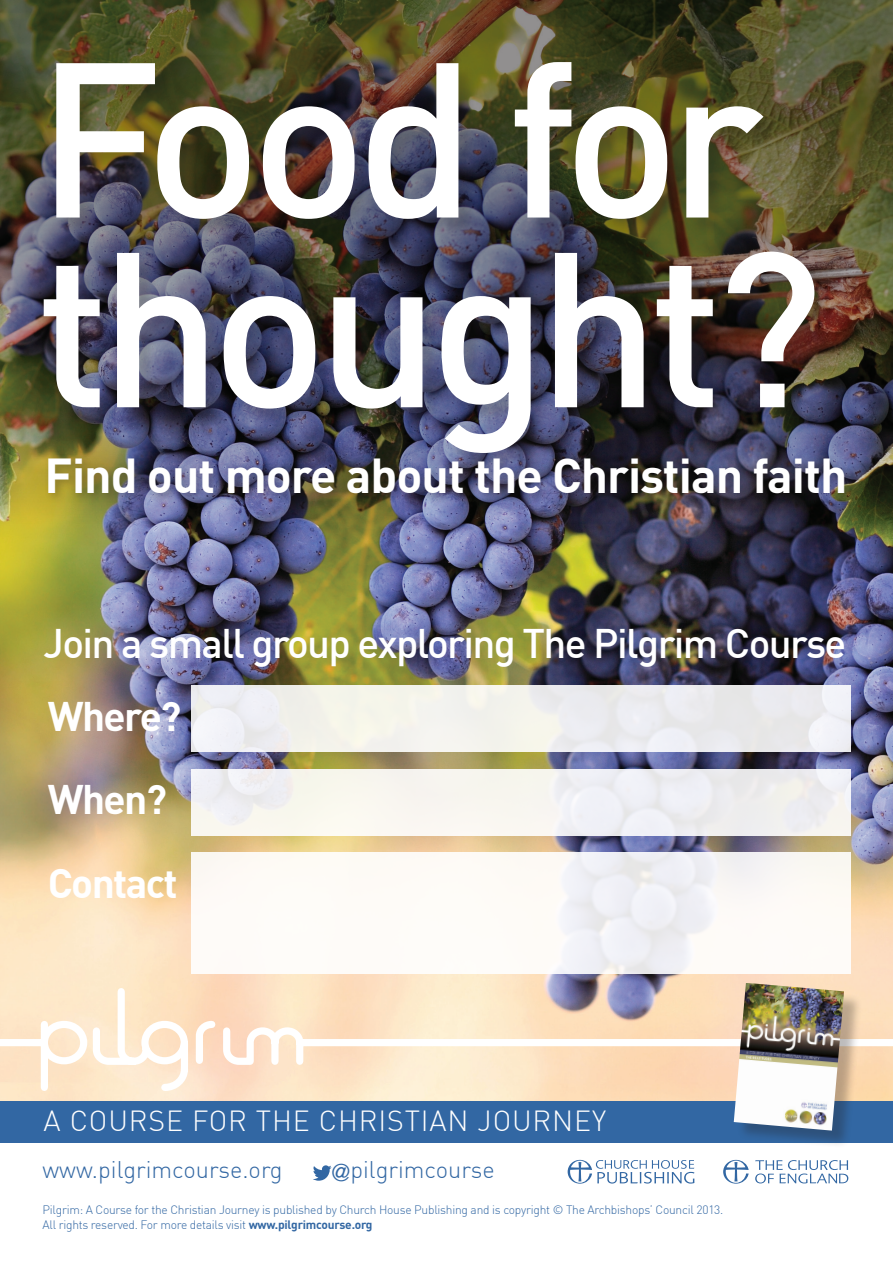
<style>
.page{position:relative;width:893px;height:1263px;background:#fff}
.page>*{position:absolute;margin:0;border:0;box-sizing:border-box;transform-origin:0 0}
.t1{font:500 216.75px/189.8px "DIN";letter-spacing:-.05em;color:#fff}
.t2{font:700 48px "DIN";letter-spacing:-.02em;color:#fff}
.t3{font:500 40.5px "DIN";letter-spacing:-.04em;color:#fff}
.t4{font:700 40.5px "DIN";letter-spacing:-.04em;color:#fff}
.t5{font:300 28.5px "DIN";letter-spacing:.03em;color:#fff}
.Body_Copy{font:300 23.55px "DIN";color:#3267a3}
.t6{font:300 12px/15px "DIN";letter-spacing:-.02em;color:#3267a3}
.s1{font-family:"Helvetica"}
.s2{font-weight:700}
</style>
<div class="page">
<img style="left:0;top:0;width:893px;height:1101px">
<div style="left:46px;top:65px;width:787px;height:407px;background:#231f20;opacity:.2"></div>
<svg style="left:0;top:984px;width:893px;height:110px;background:#f9e2c7"></svg>
<div style="left:0;top:1101px;width:893px;height:41px;background:#3267a3"></div>
<svg style="left:313px;top:1165px;width:19px;height:16px"></svg>
<svg style="left:568px;top:1160px;width:126px;height:24px"></svg>
<svg style="left:723px;top:1160px;width:26px;height:24px"></svg>
<svg style="left:755px;top:1160px;width:93px;height:23px"></svg>
<div style="left:191px;top:685px;width:659px;height:67px;background:#efefed"></div>
<div style="left:191px;top:769px;width:659px;height:67px;background:#f3f3f0"></div>
<svg style="left:191px;top:852px;width:659px;height:122px"></svg>
<div style="left:44px;top:453px;width:811px;height:52px;background:#231f20;opacity:.3"></div>
<div style="left:736px;top:985px;width:126px;height:164px;background:#231f20;opacity:.3"></div>
<img style="left:734px;top:983px;width:110px;height:147px">
<p class="t1" style="left:36px;top:37px;width:789px">Food for thought?</p>
<p class="t2" style="left:45px;top:444px;width:804px">Find out more about the Christian faith</p>
<p class="t3" style="left:44px;top:617px;width:804px">Join a small group exploring The Pilgrim Course</p>
<p class="t4" style="left:48px;top:690px;width:135px">Where?</p>
<p class="t4" style="left:48px;top:773px;width:121px">When?</p>
<p class="t4" style="left:48px;top:856px;width:132px">Contact</p>
<p class="t5" style="left:44px;top:1103px;width:564px">A COURSE FOR THE CHRISTIAN JOURNEY</p>
<p class="Body_Copy" style="left:43px;top:1155px;width:242px">www.pilgrimcourse.org</p>
<p class="Body_Copy" style="left:332px;top:1155px;width:165px"><span class="s1">@</span>pilgrimcourse</p>
<p class="t6" style="left:43px;top:1202px;width:682px">Pilgrim: A Course for the Christian Journey is published by Church House Publishing and is copyright © The Archbishops’ Council 2013.<br>All rights reserved. For more details visit <span class="s2">www.pilgrimcourse.org</span></p>
</div>
